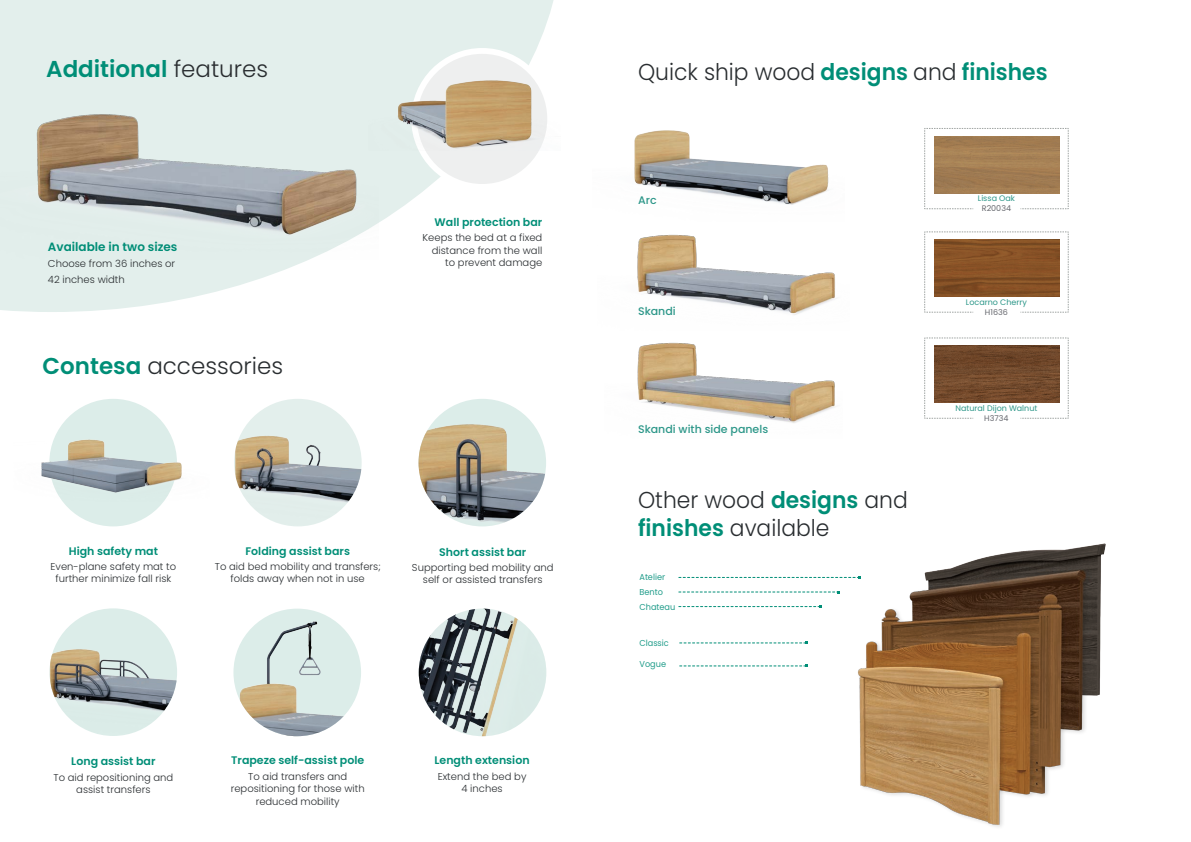
<style>
.page{position:relative;width:1191px;height:842px;background:#fff}
.page>*{position:absolute;margin:0;border:0;box-sizing:border-box;transform-origin:0 0}
.Sub_head{font:300 23px/27.6px "Poppins";color:#292d30;scale:.95 1}
.Sub_head-2{font:300 23px "Poppins";color:#292d30}
.t1{font:600 23px "Poppins";color:#008e77}
.t2{font:600 12px "Poppins";color:#008e77}
.t3{font:600 11px "Poppins";color:#008e77}
.swatch_text_circle_path{font:500 11px "Poppins";color:#2d9789}
.t4{font:300 10px/12.5px "Poppins";color:#292d30;text-align:center}
.swatch_text_circle_path-2{font:8.6px "Poppins";color:#229d8b;scale:.95 1}
.swatch_text_circle_path-3{font:8px "Poppins";color:#2d9789}
.swatch_text_circle_path-4{font:8px "Poppins";color:#66686e}
.s1{font-weight:300;color:#292d30}
.s2{font-weight:600;color:#008e77}
</style>
<div class="page">
<svg style="left:0;top:0;width:554px;height:312px;fill:#e3efec"></svg>
<img style="left:234px;top:399px;width:128px;height:127px;border-radius:64px">
<div style="left:411px;top:48px;width:142px;height:142px;background:#fff;border-radius:50%"></div>
<div style="left:417px;top:54px;width:130px;height:130px;background:#eeefef;border-radius:50%"></div>
<div style="left:49px;top:399px;width:128px;height:127px;background:#dcede9;border-radius:50%"></div>
<img style="left:418px;top:399px;width:128px;height:127px;border-radius:64px">
<img style="left:369px;top:52px;width:185px;height:98px">
<img style="left:41px;top:424px;width:141px;height:77px">
<img style="left:0;top:101px;width:378px;height:158px">
<img style="left:805px;top:543px;width:301px;height:284px">
<svg style="left:679px;top:576px;width:181px;height:2px"></svg>
<svg style="left:679px;top:591px;width:161px;height:2px"></svg>
<svg style="left:679px;top:605px;width:142px;height:3px"></svg>
<svg style="left:679px;top:642px;width:128px;height:2px"></svg>
<svg style="left:679px;top:665px;width:128px;height:2px"></svg>
<img style="left:634px;top:130px;width:195px;height:75px">
<svg style="left:924px;top:337px;width:145px;height:82px"></svg>
<svg style="left:924px;top:231px;width:145px;height:82px"></svg>
<img style="left:934px;top:239px;width:125px;height:58px">
<img style="left:934px;top:346px;width:125px;height:57px">
<svg style="left:924px;top:128px;width:145px;height:81px"></svg>
<img style="left:934px;top:136px;width:125px;height:57px">
<img style="left:637px;top:234px;width:200px;height:81px">
<img style="left:637px;top:342px;width:199px;height:81px">
<img style="left:233px;top:609px;width:128px;height:127px;border-radius:64px">
<img style="left:49px;top:608px;width:128px;height:128px;border-radius:64px">
<img style="left:419px;top:609px;width:127px;height:127px;border-radius:64px">
<p class="t1" style="left:46px;top:56px;width:223px">Additional <span class="s1">features</span></p>
<p class="Sub_head" style="left:638px;top:58px;width:433px">Quick ship wood <span class="s2">designs</span> and <span class="s2">finishes</span></p>
<p class="swatch_text_circle_path" style="left:638px;top:194px;width:20px">Arc</p>
<p class="swatch_text_circle_path-3" style="left:978px;top:194px;width:39px">Lissa Oak</p>
<p class="swatch_text_circle_path-4" style="left:981px;top:204px;width:31px">R20034</p>
<p class="t2" style="left:48px;top:240px;width:131px">Available in two sizes</p>
<p class="t4" style="left:48px;top:256px;width:129px;line-height:16px;text-align:left">Choose from 36 inches or<br>42 inches width</p>
<p class="t3" style="left:434px;top:216px;width:109px">Wall protection bar</p>
<p class="t4" style="left:422px;top:232px;width:121px;text-align:right">Keeps the bed at a fixed distance from the wall to prevent damage</p>
<p class="swatch_text_circle_path" style="left:638px;top:305px;width:39px">Skandi</p>
<p class="swatch_text_circle_path-3" style="left:966px;top:297px;width:62px">Locarno Cherry</p>
<p class="swatch_text_circle_path-4" style="left:985px;top:307px;width:24px">H1636</p>
<p class="Sub_head-2" style="left:43px;top:352px;width:242px"><span class="s2">Contesa</span> accessories</p>
<p class="swatch_text_circle_path-3" style="left:955px;top:403px;width:83px">Natural Dijon Walnut</p>
<p class="swatch_text_circle_path-4" style="left:984px;top:413px;width:26px">H3734</p>
<p class="swatch_text_circle_path" style="left:638px;top:422px;width:132px">Skandi with side panels</p>
<p class="Sub_head" style="left:638px;top:486px;width:285px">Other wood <span class="s2">designs</span> and <span class="s2">finishes</span> available</p>
<p class="t3" style="left:69px;top:544px;width:91px">High safety mat</p>
<p class="t4" style="left:51px;top:560px;width:127px">Even-plane safety mat to further minimize fall risk</p>
<p class="t3" style="left:245px;top:544px;width:106px">Folding assist bars</p>
<p class="t4" style="left:215px;top:560px;width:167px">To aid bed mobility and transfers; folds away when not in use</p>
<p class="t3" style="left:439px;top:545px;width:89px">Short assist bar</p>
<p class="t4" style="left:412px;top:561px;width:143px">Supporting bed mobility and self or assisted transfers</p>
<p class="swatch_text_circle_path-2" style="left:639px;top:572px;width:29px">Atelier</p>
<p class="swatch_text_circle_path-2" style="left:639px;top:587px;width:26px">Bento</p>
<p class="swatch_text_circle_path-2" style="left:639px;top:602px;width:39px">Chateau</p>
<p class="swatch_text_circle_path-2" style="left:639px;top:638px;width:32px">Classic</p>
<p class="swatch_text_circle_path-2" style="left:639px;top:659px;width:30px">Vogue</p>
<p class="t3" style="left:71px;top:755px;width:86px">Long assist bar</p>
<p class="t4" style="left:53px;top:771px;width:121px">To aid repositioning and assist transfers</p>
<p class="t3" style="left:231px;top:754px;width:134px">Trapeze self-assist pole</p>
<p class="t4" style="left:231px;top:770px;width:135px">To aid transfers and repositioning for those with reduced mobility</p>
<p class="t3" style="left:434px;top:754px;width:97px">Length extension</p>
<p class="t4" style="left:438px;top:770px;width:90px">Extend the bed by<br>4 inches</p>
</div>
